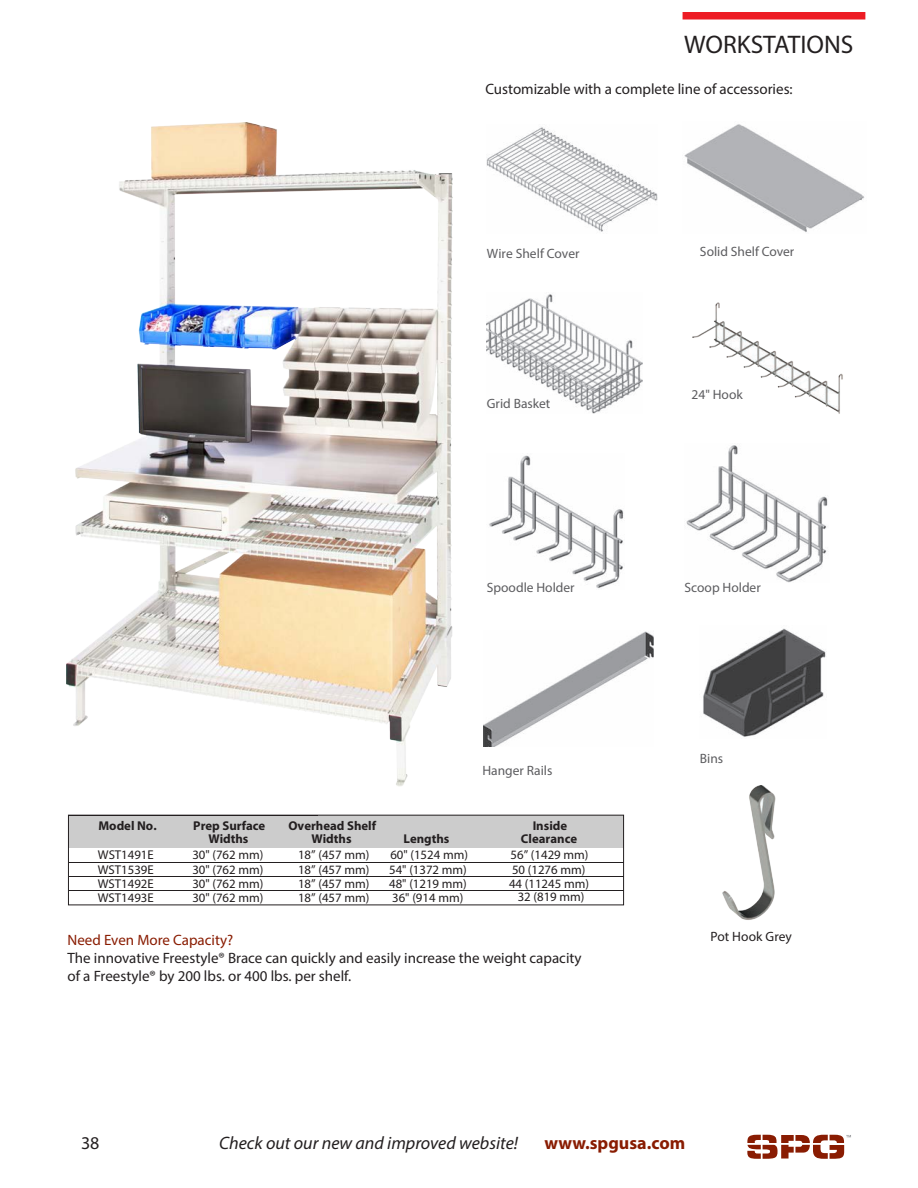
<style>
.page{position:relative;width:918px;height:1188px;background:#fff}
.page>*{position:absolute;margin:0;border:0;box-sizing:border-box;transform-origin:0 0}
.t1{font:25.5px "Myriad Pro";color:#231f20}
.t2{font:italic 18px "Myriad Pro";color:#231f20}
.t3{font:700 18px "Myriad Pro";color:#891c02}
.t4{font:18px "Myriad Pro";color:#231f20}
.t5{font:15px "Myriad Pro";color:#231f20}
.t6{font:15px "Myriad Pro";color:#891c02}
.t7{font:13.5px "Myriad Pro";color:#5c5c5f}
.t8{font:13.5px "Myriad Pro";letter-spacing:.005em;color:#231f20}
.t9{font:12.75px "Myriad Pro";color:#231f20}
.t10{font:700 12.75px/12.6px "Myriad Pro";color:#231f20;text-align:center}
</style>
<div class="page">
<div style="left:683px;top:12px;width:182px;height:8px;background:#ed1c24"></div>
<svg style="left:747px;top:1135px;width:104px;height:24px"></svg>
<div style="left:68px;top:815px;width:556px;height:32px;background:#ccc"></div>
<hr style="left:69px;top:877px;width:554px;height:1px;background:#231f20">
<hr style="left:69px;top:863px;width:554px;height:1px;background:#231f20">
<hr style="left:69px;top:890px;width:554px;height:1px;background:#231f20">
<div style="left:68px;top:815px;width:556px;height:90px;border:1px solid #231f20"></div>
<img style="left:67px;top:122px;width:386px;height:664px">
<img style="left:487px;top:294px;width:156px;height:120px">
<img style="left:489px;top:455px;width:135px;height:134px">
<img style="left:686px;top:445px;width:142px;height:138px">
<img style="left:703px;top:628px;width:123px;height:109px">
<img style="left:484px;top:631px;width:169px;height:116px">
<img style="left:487px;top:127px;width:170px;height:105px">
<img style="left:684px;top:124px;width:181px;height:108px">
<img style="left:692px;top:302px;width:151px;height:112px">
<img style="left:722px;top:785px;width:53px;height:135px">
<p class="t1" style="left:684px;top:29px;width:171px">WORKSTATIONS</p>
<p class="t5" style="left:485px;top:80px;width:309px">Customizable with a complete line of accessories:</p>
<p class="t7" style="left:487px;top:245px;width:94px">Wire Shelf Cover</p>
<p class="t7" style="left:700px;top:243px;width:96px">Solid Shelf Cover</p>
<p class="t7" style="left:487px;top:395px;width:65px">Grid Basket</p>
<p class="t7" style="left:692px;top:386px;width:53px">24" Hook</p>
<p class="t7" style="left:487px;top:579px;width:89px">Spoodle Holder</p>
<p class="t7" style="left:685px;top:579px;width:78px">Scoop Holder</p>
<p class="t7" style="left:482px;top:762px;width:72px">Hanger Rails</p>
<p class="t10" style="left:98px;top:819px;width:60px">Model No.</p>
<p class="t10" style="left:193px;top:819px;width:74px">Prep Surface<br>Widths</p>
<p class="t10" style="left:288px;top:819px;width:89px">Overhead Shelf<br>Widths</p>
<p class="t10" style="left:533px;top:819px;width:36px">Inside</p>
<p class="t10" style="left:403px;top:832px;width:47px">Lengths</p>
<p class="t10" style="left:521px;top:832px;width:58px">Clearance</p>
<p class="t9" style="left:98px;top:848px;width:57px">WST1491E</p>
<p class="t9" style="left:192px;top:848px;width:73px">30" (762 mm)</p>
<p class="t9" style="left:298px;top:848px;width:73px">18” (457 mm)</p>
<p class="t9" style="left:390px;top:848px;width:79px">60" (1524 mm)</p>
<p class="t9" style="left:511px;top:848px;width:79px">56” (1429 mm)</p>
<p class="t9" style="left:98px;top:862px;width:57px">WST1539E</p>
<p class="t9" style="left:192px;top:862px;width:73px">30" (762 mm)</p>
<p class="t9" style="left:298px;top:862px;width:73px">18” (457 mm)</p>
<p class="t9" style="left:389px;top:862px;width:79px">54" (1372 mm)</p>
<p class="t9" style="left:512px;top:862px;width:75px">50 (1276 mm)</p>
<p class="t9" style="left:98px;top:876px;width:57px">WST1492E</p>
<p class="t9" style="left:192px;top:876px;width:73px">30" (762 mm)</p>
<p class="t9" style="left:298px;top:876px;width:73px">18” (457 mm)</p>
<p class="t9" style="left:389px;top:876px;width:79px">48" (1219 mm)</p>
<p class="t9" style="left:509px;top:876px;width:81px">44 (11245 mm)</p>
<p class="t9" style="left:98px;top:890px;width:57px">WST1493E</p>
<p class="t9" style="left:192px;top:890px;width:73px">30" (762 mm)</p>
<p class="t9" style="left:298px;top:890px;width:73px">18” (457 mm)</p>
<p class="t9" style="left:392px;top:890px;width:73px">36" (914 mm)</p>
<p class="t9" style="left:518px;top:890px;width:68px">32 (819 mm)</p>
<p class="t6" style="left:68px;top:930px;width:167px">Need Even More Capacity?</p>
<p class="t5" style="left:68px;top:948px;width:516px">The innovative Freestyle® Brace can quickly and easily increase the weight capacity</p>
<p class="t5" style="left:68px;top:966px;width:285px">of a Freestyle® by 200 lbs. or 400 lbs. per shelf.</p>
<p class="t7" style="left:700px;top:750px;width:25px">Bins</p>
<p class="t8" style="left:711px;top:928px;width:83px">Pot Hook Grey</p>
<h2 class="t4" style="left:81px;top:1132px;width:20px">38</h2>
<h2 class="t2" style="left:219px;top:1132px;width:300px">Check out our new and improved website!</h2>
<h2 class="t3" style="left:544px;top:1131px;width:142px">www.spgusa.com</h2>
</div>
